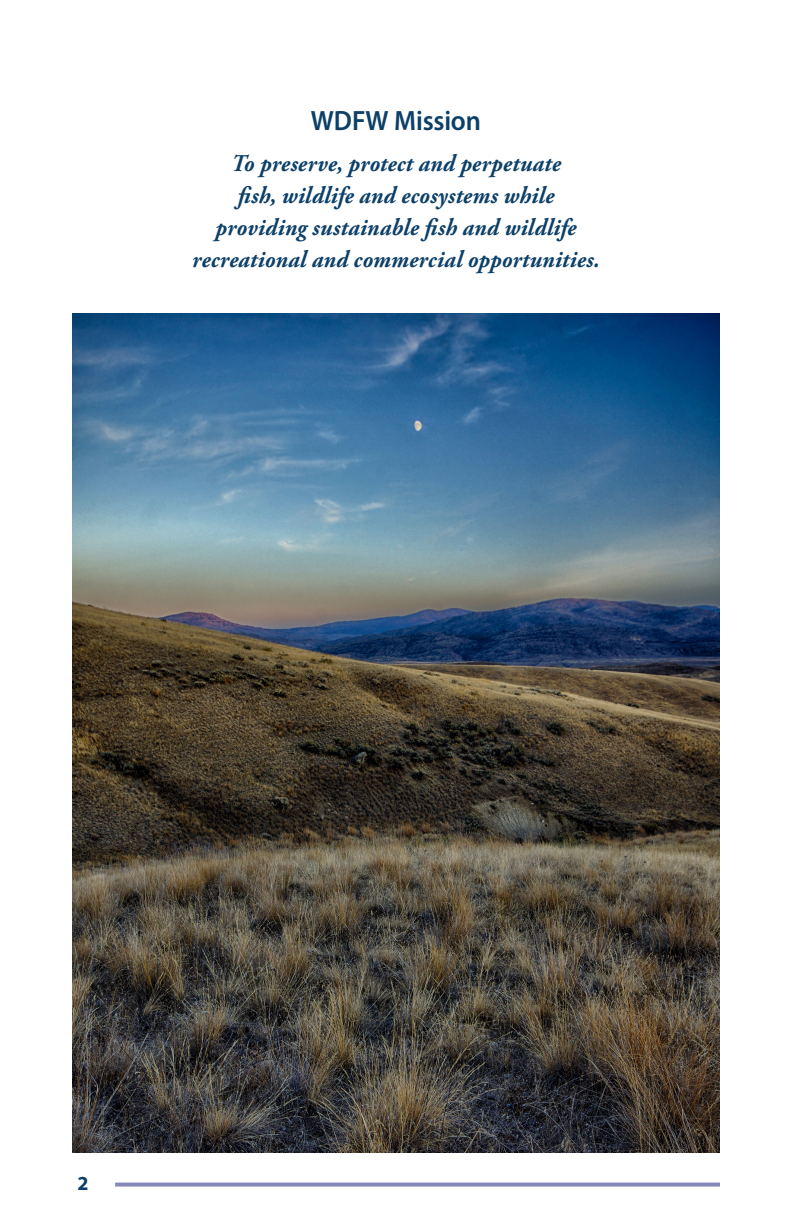
<style>
.page{position:relative;width:792px;height:1224px;background:#fff}
.page>*{position:absolute;margin:0;border:0;box-sizing:border-box;transform-origin:0 0}
.t1{font:600 28px "Myriad Pro";letter-spacing:-.005em;color:#0d4069;scale:.95 1}
.t2{font:italic 700 24px "Adobe Garamond Pro";letter-spacing:.01em;color:#0d4069;scale:.95 1}
.t3{font:700 20px "Myriad Pro";color:#0d4069}
</style>
<div class="page">
<img style="left:72px;top:313px;width:648px;height:840px">
<div style="left:66px;top:1168px;width:34px;height:33px;border:2px solid #fff;border-radius:50%"></div>
<svg style="left:115px;top:1183px;width:605px;height:4px;fill:#8688ba"></svg>
<p class="t1" style="left:311px;top:102px;width:181px">WDFW Mission</p>
<p class="t2" style="left:231px;top:149px;width:349px">To preserve, protect and perpetuate</p>
<p class="t2" style="left:238px;top:181px;width:335px">fish, wildlife and ecosystems while</p>
<p class="t2" style="left:216px;top:213px;width:381px">providing sustainable fish and wildlife</p>
<p class="t2" style="left:192px;top:245px;width:431px">recreational and commercial opportunities.</p>
<p class="t3" style="left:78px;top:1170px;width:13px">2</p>
</div>
